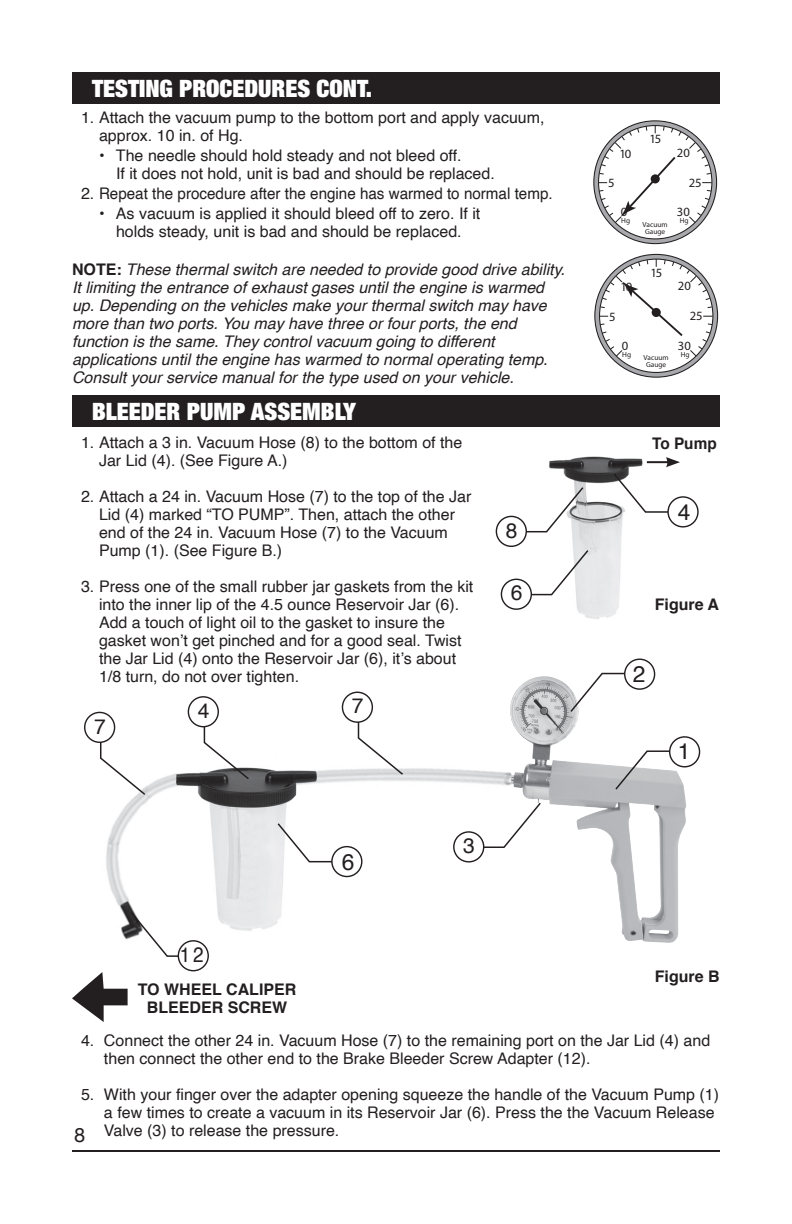
<style>
.page{position:relative;width:792px;height:1224px;background:#fff}
.page>*{position:absolute;margin:0;border:0;box-sizing:border-box;transform-origin:0 0}
.t1{font:900 expanded 24px "Helvetica Neue";color:#fff}
.t2{font:22.6px "Helvetica";color:#231f20}
.t3{font:21px "Helvetica";color:#231f20}
.t4{font:21px "Helvetica";color:#231f20;scale:.9 1}
.t5{font:20px "Helvetica Neue";color:#231f20}
.t6{font:16px/18px "Helvetica";color:#231f20}
.t7{font:italic 16px/18px "Helvetica";color:#231f20}
.t8{font:700 16px "Helvetica";color:#231f20}
.t9{font:700 16px "Helvetica";color:#231f20;scale:.96 1}
.t10{font:12.6px "Myriad Pro";color:#231f20}
.t11{font:7.4px/7.4px "Myriad Pro";color:#231f20;text-align:center}
.s1{font-weight:700;font-style:normal}
</style>
<div class="page">
<hr style="left:72px;top:1150px;width:648px;height:2px;background:#231f20">
<img style="left:511px;top:681px;width:167px;height:262px">
<img style="left:85px;top:691px;width:426px;height:275px">
<svg style="left:72px;top:972px;width:56px;height:50px"></svg>
<img style="left:549px;top:456px;width:74px;height:163px">
<div style="left:667px;top:496px;width:32px;height:32px;border:1px solid #231f20;border-radius:50%"></div>
<svg style="left:612px;top:457px;width:68px;height:56px"></svg>
<svg style="left:520px;top:486px;width:65px;height:47px"></svg>
<div style="left:496px;top:516px;width:30px;height:30px;background:#fff;border-radius:50%"></div>
<div style="left:496px;top:516px;width:31px;height:31px;border:1px solid #231f20;border-radius:50%"></div>
<svg style="left:525px;top:548px;width:65px;height:48px"></svg>
<div style="left:501px;top:579px;width:30px;height:30px;background:#fff;border-radius:50%"></div>
<div style="left:501px;top:579px;width:31px;height:31px;border:1px solid #231f20;border-radius:50%"></div>
<svg style="left:99px;top:731px;width:48px;height:65px"></svg>
<div style="left:85px;top:712px;width:30px;height:30px;background:#fff;border-radius:50%"></div>
<div style="left:84px;top:712px;width:31px;height:31px;border:1px solid #231f20;border-radius:50%"></div>
<svg style="left:203px;top:716px;width:48px;height:65px"></svg>
<div style="left:188px;top:697px;width:30px;height:30px;background:#fff;border-radius:50%"></div>
<div style="left:188px;top:696px;width:31px;height:31px;border:1px solid #231f20;border-radius:50%"></div>
<svg style="left:357px;top:711px;width:48px;height:65px"></svg>
<div style="left:342px;top:692px;width:30px;height:30px;background:#fff;border-radius:50%"></div>
<div style="left:342px;top:692px;width:31px;height:31px;border:1px solid #231f20;border-radius:50%"></div>
<svg style="left:569px;top:672px;width:60px;height:42px"></svg>
<div style="left:625px;top:659px;width:30px;height:30px;background:#fff;border-radius:50%"></div>
<div style="left:624px;top:659px;width:31px;height:31px;border:1px solid #231f20;border-radius:50%"></div>
<svg style="left:614px;top:750px;width:60px;height:41px"></svg>
<div style="left:670px;top:737px;width:30px;height:30px;background:#fff;border-radius:50%"></div>
<div style="left:669px;top:736px;width:31px;height:31px;border:1px solid #231f20;border-radius:50%"></div>
<svg style="left:477px;top:801px;width:65px;height:48px"></svg>
<div style="left:454px;top:832px;width:30px;height:30px;background:#fff;border-radius:50%"></div>
<div style="left:453px;top:831px;width:31px;height:32px;border:1px solid #231f20;border-radius:50%"></div>
<svg style="left:276px;top:822px;width:60px;height:41px"></svg>
<div style="left:332px;top:847px;width:30px;height:30px;background:#fff;border-radius:50%"></div>
<div style="left:331px;top:846px;width:32px;height:31px;border:1px solid #231f20;border-radius:50%"></div>
<svg style="left:129px;top:910px;width:65px;height:48px"></svg>
<div style="left:178px;top:941px;width:30px;height:30px;background:#fff;border-radius:50%"></div>
<div style="left:178px;top:940px;width:31px;height:31px;border:1px solid #231f20;border-radius:50%"></div>
<div style="left:72px;top:72px;width:648px;height:31px;background:#231f20"></div>
<svg style="left:594px;top:121px;width:123px;height:123px"></svg>
<div style="left:599px;top:126px;width:113px;height:113px;background:#fff;border-radius:50%"></div>
<svg style="left:598px;top:125px;width:114px;height:99px"></svg>
<div style="left:72px;top:395px;width:648px;height:32px;background:#231f20"></div>
<svg style="left:595px;top:254px;width:123px;height:123px"></svg>
<div style="left:600px;top:259px;width:113px;height:113px;background:#fff;border-radius:50%"></div>
<svg style="left:599px;top:259px;width:114px;height:98px"></svg>
<p class="t1" style="left:92px;top:73px;width:282px">TESTING PROCEDURES CONT.</p>
<p class="t6" style="left:99px;top:109px;width:447px;text-indent:-18px">1. Attach the vacuum pump to the bottom port and apply vacuum, approx. 10 in. of Hg.</p>
<p class="t6" style="left:99px;top:147px;width:364px">• The needle should hold steady and not bleed off.</p>
<p class="t6" style="left:116px;top:165px;width:380px">If it does not hold, unit is bad and should be replaced.</p>
<p class="t6" style="left:81px;top:185px;width:473px">2. Repeat the procedure after the engine has warmed to normal temp.</p>
<p class="t6" style="left:99px;top:205px;width:383px">• As vacuum is applied it should bleed off to zero. If it</p>
<p class="t6" style="left:116px;top:223px;width:347px">holds steady, unit is bad and should be replaced.</p>
<p class="t7" style="left:72px;top:261px;width:495px"><span class="s1">NOTE:</span> These thermal switch are needed to provide good drive ability.<br>It limiting the entrance of exhaust gases until the engine is warmed up. Depending on the vehicles make your thermal switch may have more than two ports. You may have three or four ports, the end function is the same. They control vacuum going to different applications until the engine has warmed to normal operating temp.<br>Consult your service manual for the type used on your vehicle.</p>
<p class="t10" style="left:502px;top:265px;width:13px">15</p>
<p class="t10" style="left:530px;top:279px;width:14px">20</p>
<p class="t10" style="left:473px;top:279px;width:13px">10</p>
<p class="t10" style="left:461px;top:309px;width:8px">5</p>
<p class="t10" style="left:474px;top:338px;width:8px">0</p>
<p class="t11" style="left:474px;top:351px;width:10px">Hg</p>
<p class="t11" style="left:533px;top:351px;width:10px">Hg</p>
<p class="t11" style="left:496px;top:354px;width:27px">Vacuum<br>Gauge</p>
<p class="t1" style="left:92px;top:396px;width:266px">BLEEDER PUMP ASSEMBLY</p>
<p class="t6" style="left:99px;top:434px;width:365px;text-indent:-18px">1. Attach a 3 in. Vacuum Hose (8) to the bottom of the<br>Jar Lid (4). (See Figure A.)</p>
<p class="t6" style="left:99px;top:488px;width:374px;text-indent:-18px">2. Attach a 24 in. Vacuum Hose (7) to the top of the Jar Lid (4) marked “TO PUMP”. Then, attach the other end of the 24 in. Vacuum Hose (7) to the Vacuum Pump (1). (See Figure B.)</p>
<p class="t6" style="left:99px;top:578px;width:376px;text-indent:-18px">3. Press one of the small rubber jar gaskets from the kit into the inner lip of the 4.5 ounce Reservoir Jar (6).<br>Add a touch of light oil to the gasket to insure the gasket won’t get pinched and for a good seal. Twist the Jar Lid (4) onto the Reservoir Jar (6), it’s about 1/8 turn, do not over tighten.</p>
<p class="t3" style="left:94px;top:710px;width:13px">7</p>
<p class="t3" style="left:198px;top:694px;width:13px">4</p>
<p class="t3" style="left:352px;top:690px;width:13px">7</p>
<p class="t3" style="left:506px;top:514px;width:13px">8</p>
<p class="t3" style="left:511px;top:577px;width:13px">6</p>
<p class="t4" style="left:180px;top:938px;width:28px">12</p>
<p class="t8" style="left:138px;top:977px;width:160px">TO WHEEL CALIPER</p>
<p class="t8" style="left:147px;top:995px;width:142px">BLEEDER SCREW</p>
<p class="t2" style="left:342px;top:844px;width:14px">6</p>
<p class="t3" style="left:463px;top:830px;width:13px">3</p>
<p class="t10" style="left:649px;top:131px;width:13px">15</p>
<p class="t10" style="left:677px;top:145px;width:14px">20</p>
<p class="t10" style="left:689px;top:175px;width:14px">25</p>
<p class="t10" style="left:677px;top:204px;width:14px">30</p>
<p class="t10" style="left:620px;top:146px;width:13px">10</p>
<p class="t11" style="left:688px;top:173px;width:22px">Gauge</p>
<p class="t10" style="left:608px;top:175px;width:8px">5</p>
<p class="t10" style="left:621px;top:204px;width:8px">0</p>
<p class="t11" style="left:621px;top:217px;width:10px">Hg</p>
<p class="t11" style="left:680px;top:217px;width:10px">Hg</p>
<p class="t11" style="left:643px;top:220px;width:27px">Vacuum<br>Gauge</p>
<p class="t10" style="left:650px;top:265px;width:13px">15</p>
<p class="t10" style="left:678px;top:278px;width:14px">20</p>
<p class="t10" style="left:690px;top:308px;width:14px">25</p>
<p class="t10" style="left:678px;top:338px;width:14px">30</p>
<p class="t10" style="left:621px;top:279px;width:13px">10</p>
<p class="t10" style="left:609px;top:309px;width:8px">5</p>
<p class="t10" style="left:622px;top:338px;width:8px">0</p>
<p class="t11" style="left:622px;top:351px;width:10px">Hg</p>
<p class="t11" style="left:681px;top:351px;width:10px">Hg</p>
<p class="t11" style="left:644px;top:354px;width:27px">Vacuum<br>Gauge</p>
<p class="t9" style="left:652px;top:430px;width:69px">To Pump</p>
<p class="t2" style="left:678px;top:495px;width:14px">4</p>
<p class="t8" style="left:655px;top:592px;width:66px">Figure A</p>
<p class="t2" style="left:633px;top:656px;width:14px">2</p>
<p class="t2" style="left:678px;top:734px;width:14px">1</p>
<p class="t8" style="left:655px;top:963px;width:66px">Figure B</p>
<p class="t6" style="left:81px;top:1032px;width:631px">4. Connect the other 24 in. Vacuum Hose (7) to the remaining port on the Jar Lid (4) and</p>
<p class="t6" style="left:104px;top:1050px;width:488px">then connect the other end to the Brake Bleeder Screw Adapter (12).</p>
<p class="t6" style="left:81px;top:1086px;width:640px">5. With your finger over the adapter opening squeeze the handle of the Vacuum Pump (1)</p>
<p class="t6" style="left:104px;top:1104px;width:612px">a few times to create a vacuum in its Reservoir Jar (6). Press the the Vacuum Release</p>
<p class="t6" style="left:104px;top:1122px;width:237px">Valve (3) to release the pressure.</p>
<p class="t5" style="left:74px;top:1120px;width:13px">8</p>
</div>
